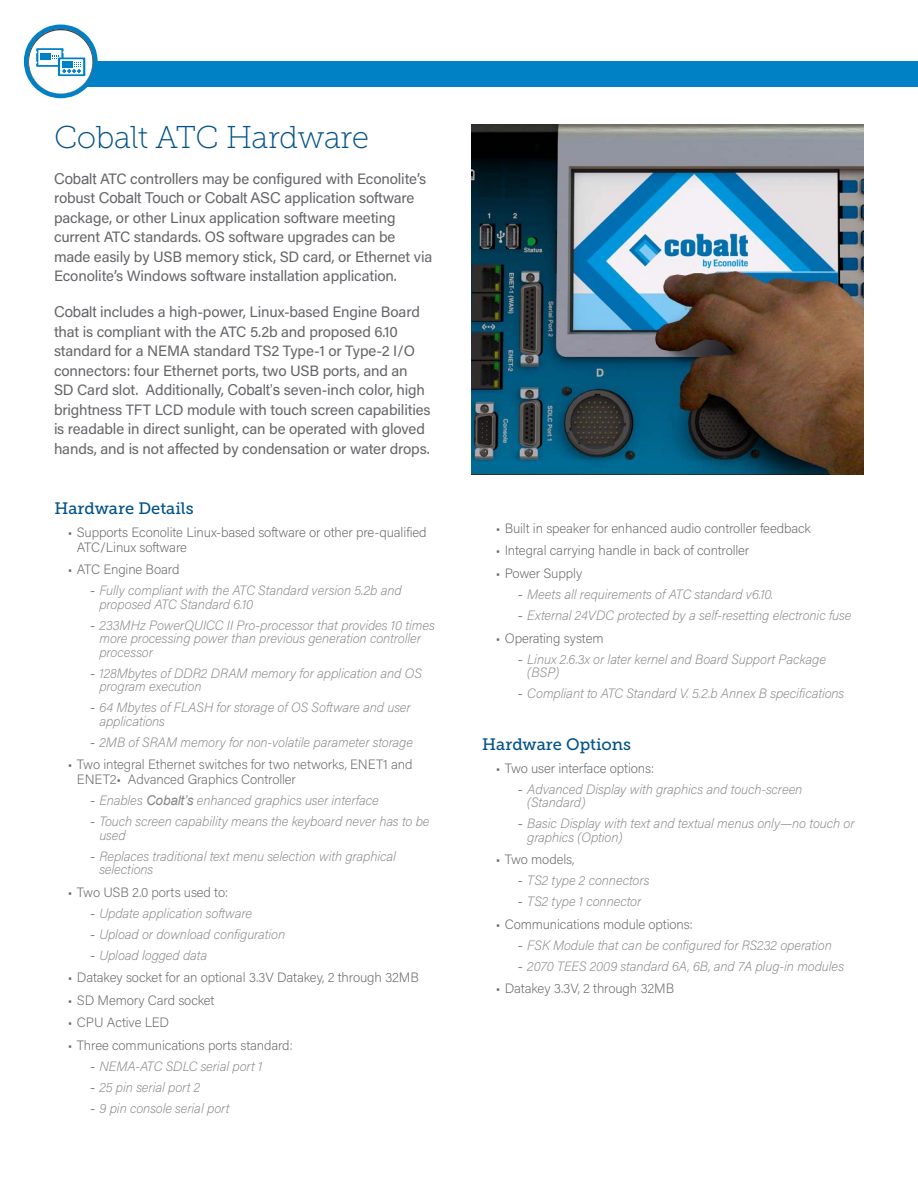
<style>
.page{position:relative;width:918px;height:1188px;background:#fff}
.page>*{position:absolute;margin:0;border:0;box-sizing:border-box;transform-origin:0 0}
.t1{font:31.5px "Museo Slab 100";letter-spacing:-.015em;color:#005288}
.t2{font:16.5px "Museo Slab 500";color:#005288}
.t3{font:15px/19.5px "Acumin Pro";letter-spacing:-.01em;color:#646569}
.t4{font:italic 200 13.5px/13.5px "Acumin Pro";letter-spacing:-.01em;color:#858688}
.t5{font:200 13.5px/15px "Acumin Pro";letter-spacing:-.01em;color:#646569}
.s1{font-family:"Arial"}
.s2{font-family:"Arial";font-weight:400;font-style:normal}
.s3{font-family:"Arial";font-weight:400}
</style>
<div class="page">
<div style="left:54px;top:62px;width:864px;height:25px;background:#0081c6"></div>
<svg style="left:24px;top:25px;width:74px;height:73px"></svg>
<img style="left:471px;top:124px;width:393px;height:350px">
<h1 class="t1" style="left:54px;top:120px;width:317px">Cobalt ATC Hardware</h1>
<p class="t3" style="left:54px;top:168px;width:380px"><span class="s1">Cobalt</span> ATC controllers may be configured with Econolite’s robust <span class="s1">Cobalt Touch</span> or <span class="s1">Cobalt ASC</span> application software package, or other Linux application software meeting current ATC standards. OS software upgrades can be made easily by USB memory stick, SD card, or Ethernet via Econolite’s Windows software installation application.</p>
<p class="t3" style="left:54px;top:302px;width:378px"><span class="s1">Cobalt</span> includes a high-power, Linux-based Engine Board that is compliant with the ATC 5.2b and proposed 6.10 standard for a NEMA standard TS2 Type-1 or Type-2 I/O connectors: four Ethernet ports, two USB ports, and an SD Card slot. Additionally, <span class="s1">Cobalt’s</span> seven-inch color, high brightness TFT LCD module with touch screen capabilities is readable in direct sunlight, can be operated with gloved hands, and is not affected by condensation or water drops.</p>
<p class="t2" style="left:54px;top:499px;width:141px">Hardware Details</p>
<p class="t5" style="left:77px;top:524px;width:351px;text-indent:-9px">• Supports Econolite Linux-based software or other pre-qualified<br>ATC/Linux software</p>
<p class="t5" style="left:68px;top:562px;width:113px">• ATC Engine Board</p>
<p class="t4" style="left:99px;top:583px;width:304px;text-indent:-9px"><span class="s2">-</span> Fully compliant with the ATC Standard version 5.2b and proposed ATC Standard 6.10</p>
<p class="t4" style="left:99px;top:618px;width:337px;text-indent:-9px"><span class="s2">-</span> 233MHz PowerQUICC II Pro-processor that provides 10 times more processing power than previous generation controller processor</p>
<p class="t4" style="left:99px;top:666px;width:324px;text-indent:-9px"><span class="s2">-</span> 128Mbytes of DDR2 DRAM memory for application and OS program execution</p>
<p class="t4" style="left:99px;top:700px;width:313px;text-indent:-9px"><span class="s2">-</span> 64 Mbytes of FLASH for storage of OS Software and user applications</p>
<p class="t4" style="left:90px;top:735px;width:324px"><span class="s2">-</span> 2MB of SRAM memory for non-volatile parameter storage</p>
<p class="t5" style="left:77px;top:757px;width:337px;text-indent:-9px">• Two integral Ethernet switches for two networks, ENET1 and<br>ENET2• Advanced Graphics Controller</p>
<p class="t4" style="left:90px;top:793px;width:290px"><span class="s2">-</span> Enables <span class="s3">Cobalt’s</span> enhanced graphics user interface</p>
<p class="t4" style="left:99px;top:814px;width:332px;text-indent:-9px"><span class="s2">-</span> Touch screen capability means the keyboard never has to be used</p>
<p class="t4" style="left:99px;top:849px;width:298px;text-indent:-9px"><span class="s2">-</span> Replaces traditional text menu selection with graphical selections</p>
<p class="t5" style="left:68px;top:884px;width:162px">• Two USB 2.0 ports used to:</p>
<p class="t4" style="left:90px;top:906px;width:163px"><span class="s2">-</span> Update application software</p>
<p class="t4" style="left:90px;top:927px;width:196px"><span class="s2">-</span> Upload or download configuration</p>
<p class="t4" style="left:90px;top:948px;width:118px"><span class="s2">-</span> Upload logged data</p>
<p class="t5" style="left:68px;top:970px;width:352px">• Datakey socket for an optional 3.3V Datakey, 2 through 32MB</p>
<p class="t5" style="left:68px;top:992px;width:148px">• SD Memory Card socket</p>
<p class="t5" style="left:68px;top:1015px;width:103px">• CPU Active LED</p>
<p class="t5" style="left:68px;top:1037px;width:226px">• Three communications ports standard:</p>
<p class="t4" style="left:90px;top:1059px;width:173px"><span class="s2">-</span> NEMA-ATC SDLC serial port 1</p>
<p class="t4" style="left:90px;top:1080px;width:111px"><span class="s2">-</span> 25 pin serial port 2</p>
<p class="t4" style="left:90px;top:1101px;width:141px"><span class="s2">-</span> 9 pin console serial port</p>
<p class="t5" style="left:496px;top:520px;width:317px">• Built in speaker for enhanced audio controller feedback</p>
<p class="t5" style="left:496px;top:543px;width:255px">• Integral carrying handle in back of controller</p>
<p class="t5" style="left:496px;top:565px;width:88px">• Power Supply</p>
<p class="t4" style="left:518px;top:587px;width:257px"><span class="s2">-</span> Meets all requirements of ATC standard v6.10.</p>
<p class="t4" style="left:518px;top:608px;width:335px"><span class="s2">-</span> External 24VDC protected by a self-resetting electronic fuse</p>
<p class="t5" style="left:496px;top:630px;width:109px">• Operating system</p>
<p class="t4" style="left:527px;top:652px;width:300px;text-indent:-9px"><span class="s2">-</span> Linux 2.6.3x or later kernel and Board Support Package (BSP)</p>
<p class="t4" style="left:518px;top:686px;width:328px"><span class="s2">-</span> Compliant to ATC Standard V. 5.2.b Annex B specifications</p>
<p class="t2" style="left:482px;top:735px;width:151px">Hardware Options</p>
<p class="t5" style="left:496px;top:760px;width:160px">• Two user interface options:</p>
<p class="t4" style="left:527px;top:782px;width:277px;text-indent:-9px"><span class="s2">-</span> Advanced Display with graphics and touch-screen (Standard)</p>
<p class="t4" style="left:527px;top:816px;width:329px;text-indent:-9px"><span class="s2">-</span> Basic Display with text and textual menus only—no touch or graphics (Option)</p>
<p class="t5" style="left:496px;top:852px;width:80px">• Two models,</p>
<p class="t4" style="left:518px;top:873px;width:133px"><span class="s2">-</span> TS2 type 2 connectors</p>
<p class="t4" style="left:518px;top:894px;width:125px"><span class="s2">-</span> TS2 type 1 connector</p>
<p class="t5" style="left:496px;top:916px;width:199px">• Communications module options:</p>
<p class="t4" style="left:518px;top:938px;width:315px"><span class="s2">-</span> FSK Module that can be configured for RS232 operation</p>
<p class="t4" style="left:518px;top:959px;width:327px"><span class="s2">-</span> 2070 TEES 2009 standard 6A, 6B, and 7A plug-in modules</p>
<p class="t5" style="left:496px;top:981px;width:180px">• Datakey 3.3V, 2 through 32MB</p>
</div>
